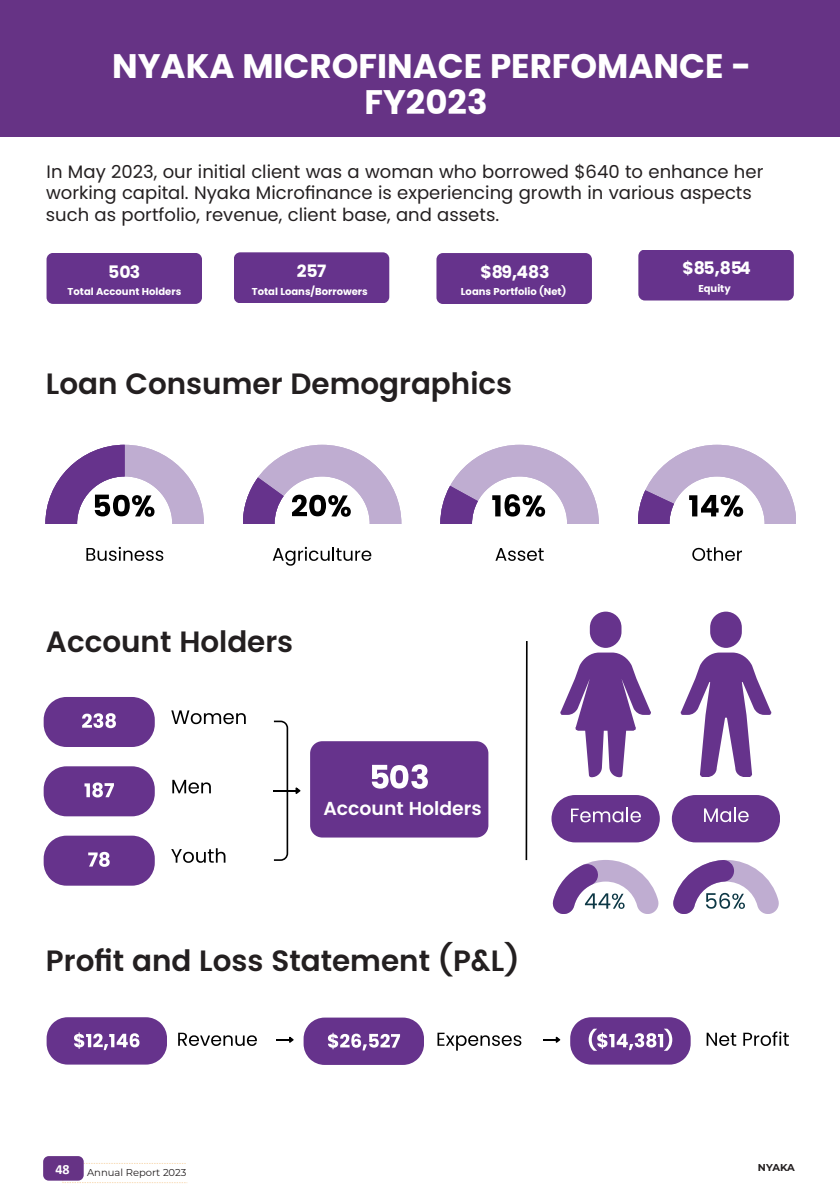
<style>
.page{position:relative;width:840px;height:1191px;background:#fff}
.page>*{position:absolute;margin:0;border:0;box-sizing:border-box;transform-origin:0 0}
.t1{font:700 34px/36px "Poppins";color:#fff;text-align:center}
.t2{font:600 29.4px "Poppins";color:#231f20}
.t3{font:600 18.8px "Poppins";color:#fff}
.No_Spacing{font:18px/21.6px "Poppins";color:#231f20}
.t4{font:700 17.2px "Poppins";letter-spacing:-.025em;color:#fff}
.t5{font:700 14px "Calibri";color:#fff}
.t6{font:700 10px "Poppins";color:#fff}
.t7{font:10px "Montserrat";color:#231f20}
.t8{font:700 10px "Montserrat";letter-spacing:-.015em;color:#231f20}
</style>
<div class="page">
<svg style="left:62px;top:1163px;width:126px;height:20px"></svg>
<div style="left:43px;top:1156px;width:41px;height:24px;background:#663385;border-radius:6px"></div>
<div style="left:0;top:0;width:839px;height:137px;background:#663385"></div>
<div style="left:46px;top:253px;width:156px;height:51px;background:#66338c"></div>
<div style="left:234px;top:252px;width:155px;height:51px;background:#66338c"></div>
<div style="left:436px;top:253px;width:155px;height:51px;background:#66338c"></div>
<div style="left:638px;top:250px;width:155px;height:50px;background:#66338c"></div>
<svg style="left:44px;top:697px;width:111px;height:50px;background:#794d9a"></svg>
<svg style="left:171px;top:710px;width:74px;height:14px"></svg>
<svg style="left:44px;top:835px;width:111px;height:50px;background:#784b99"></svg>
<svg style="left:171px;top:848px;width:54px;height:15px"></svg>
<svg style="left:310px;top:741px;width:178px;height:96px;background:#6e3e92"></svg>
<svg style="left:44px;top:766px;width:111px;height:50px;background:#794c9a"></svg>
<svg style="left:172px;top:780px;width:39px;height:13px"></svg>
<svg style="left:274px;top:720px;width:26px;height:141px"></svg>
<hr style="left:525px;top:641px;width:2px;height:219px;background:#000">
<svg style="left:680px;top:611px;width:91px;height:166px"></svg>
<svg style="left:560px;top:611px;width:91px;height:166px"></svg>
<svg style="left:552px;top:860px;width:107px;height:54px"></svg>
<svg style="left:673px;top:860px;width:106px;height:54px"></svg>
<svg style="left:551px;top:795px;width:108px;height:47px;background:#7d519d"></svg>
<svg style="left:671px;top:795px;width:108px;height:47px;background:#7a4e9b"></svg>
<svg style="left:47px;top:1017px;width:120px;height:47px;background:#7c519d"></svg>
<svg style="left:303px;top:1017px;width:121px;height:48px;background:#80559f"></svg>
<svg style="left:570px;top:1017px;width:120px;height:47px;background:#8057a0"></svg>
<svg style="left:276px;top:1036px;width:17px;height:6px"></svg>
<svg style="left:543px;top:1036px;width:17px;height:6px"></svg>
<svg style="left:178px;top:1032px;width:79px;height:14px"></svg>
<svg style="left:437px;top:1032px;width:84px;height:18px"></svg>
<svg style="left:706px;top:1032px;width:29px;height:14px"></svg>
<svg style="left:743px;top:1031px;width:45px;height:15px"></svg>
<svg style="left:86px;top:547px;width:77px;height:14px"></svg>
<svg style="left:272px;top:547px;width:99px;height:18px"></svg>
<svg style="left:495px;top:548px;width:48px;height:13px"></svg>
<svg style="left:692px;top:547px;width:49px;height:14px"></svg>
<svg style="left:45px;top:445px;width:159px;height:79px"></svg>
<svg style="left:243px;top:445px;width:158px;height:79px"></svg>
<svg style="left:440px;top:445px;width:158px;height:79px"></svg>
<svg style="left:638px;top:445px;width:157px;height:79px"></svg>
<p class="t1" style="left:112px;top:48px;width:640px">NYAKA MICROFINACE PERFOMANCE -<br>FY2023</p>
<p class="No_Spacing" style="left:46px;top:161px;width:718px">In May 2023, our initial client was a woman who borrowed $640 to enhance her working capital. Nyaka Microfinance is experiencing growth in various aspects such as portfolio, revenue, client base, and assets.</p>
<p class="t4" style="left:108px;top:262px;width:34px">503</p>
<p class="t4" style="left:296px;top:261px;width:31px">257</p>
<p class="t4" style="left:480px;top:262px;width:71px">$89,483</p>
<p class="t4" style="left:682px;top:258px;width:70px">$85,854</p>
<p class="t6" style="left:68px;top:286px;width:115px">Total Account Holders</p>
<p class="t6" style="left:252px;top:286px;width:117px">Total Loans/Borrowers</p>
<p class="t6" style="left:460px;top:286px;width:107px">Loans Portfolio (Net)</p>
<p class="t6" style="left:698px;top:283px;width:34px">Equity</p>
<p class="t2" style="left:46px;top:367px;width:467px">Loan Consumer Demographics</p>
<p class="t2" style="left:46px;top:624px;width:249px">Account Holders</p>
<p class="t3" style="left:323px;top:798px;width:160px">Account Holders</p>
<p class="t2" style="left:46px;top:944px;width:475px">Profit and Loss Statement (P&amp;L)</p>
<p class="t5" style="left:55px;top:1160px;width:16px">48</p>
<p class="t8" style="left:757px;top:1160px;width:38px">NYAKA</p>
<p class="t7" style="left:87px;top:1165px;width:101px">Annual Report 2023</p>
</div>
